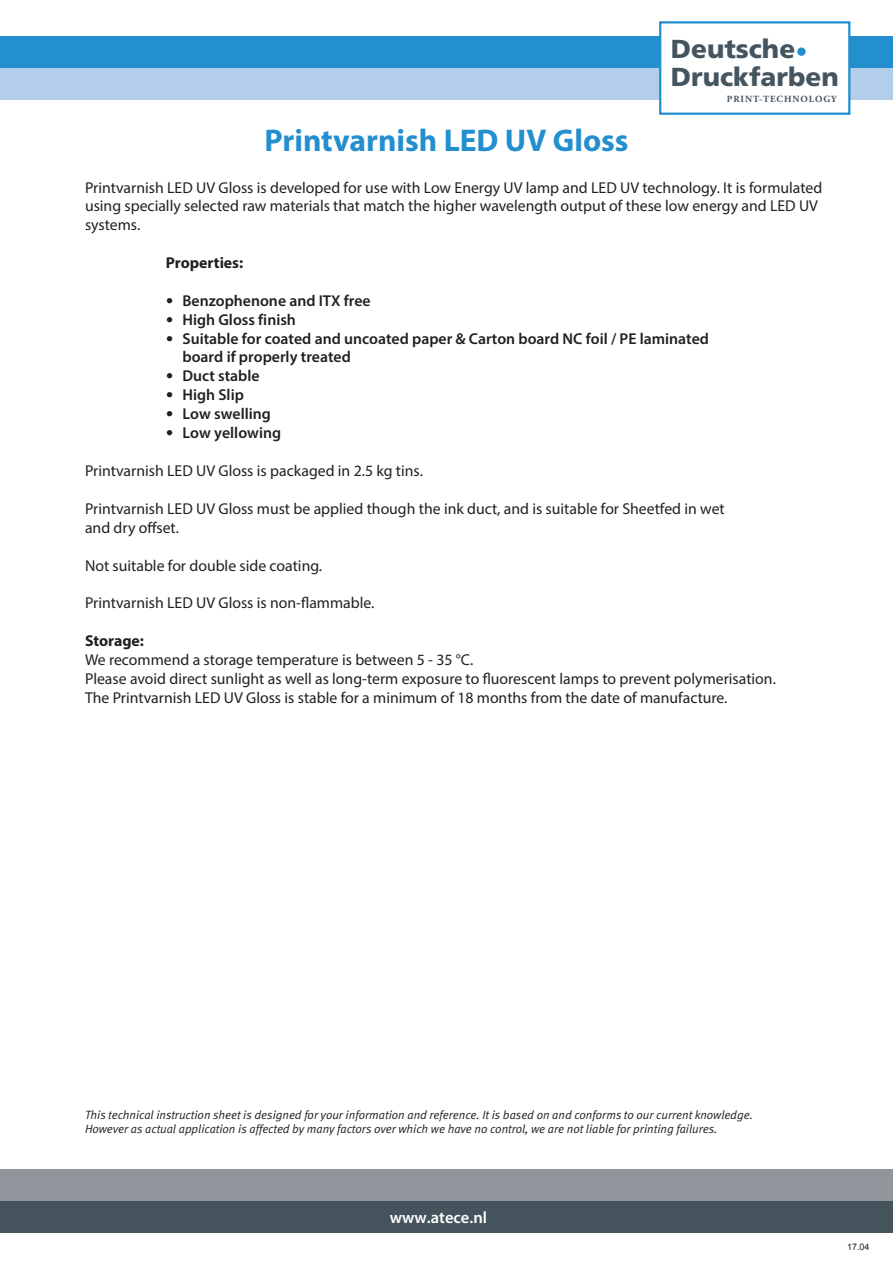
<style>
.page{position:relative;width:893px;height:1263px;background:#fff}
.page>*{position:absolute;margin:0;border:0;box-sizing:border-box;transform-origin:0 0}
.t1{font:700 31.5px "Myriad Pro";color:#238fcf}
.t2{font:900 26.1px "Frutiger LT";color:#45555f}
.t3{font:600 16.5px "Myriad Pro";color:#fff}
.t4{font:15.75px/18.9px "Myriad Pro";color:#231f20}
.t5{font:600 15.75px/18.1px "Myriad Pro";color:#231f20}
.t6{font:700 15.75px "Myriad Pro";color:#231f20}
.t7{font:italic 12px/14.4px "Meta Normal";color:#231f20}
.t8{font:700 9.45px "Adobe Garamond Pro";letter-spacing:.1em;color:#45555f}
.t9{font:9px "Arial";color:#231f20}
.s1{font-family:"Meta Normal";font-weight:400;font-size:15px}
</style>
<div class="page">
<div style="left:0;top:36px;width:893px;height:32px;background:#238fcf"></div>
<div style="left:0;top:1169px;width:893px;height:32px;background:#91959c"></div>
<div style="left:0;top:68px;width:893px;height:32px;background:#b3ceea"></div>
<div style="left:0;top:1201px;width:893px;height:32px;background:#45535c"></div>
<div style="left:659px;top:21px;width:191px;height:94px;background:#fff;border:2px solid #238fcf"></div>
<div style="left:797px;top:47px;width:9px;height:9px;background:#238fcf;border-radius:50%"></div>
<h2 class="t2" style="left:671px;top:34px;width:126px">Deutsche</h2>
<h2 class="t2" style="left:671px;top:61px;width:169px">Druckfarben</h2>
<p class="t8" style="left:727px;top:93px;width:111px">PRINT-TECHNOLOGY</p>
<h1 class="t1" style="left:264px;top:120px;width:366px">Printvarnish LED UV Gloss</h1>
<p class="t4" style="left:85px;top:178px;width:739px">Printvarnish LED UV Gloss is developed for use with Low Energy UV lamp and LED UV technology. It is formulated using specially selected raw materials that match the higher wavelength output of these low energy and LED UV systems.</p>
<p class="t6" style="left:166px;top:253px;width:79px">Properties:</p>
<p class="t5" style="left:166px;top:291px;width:206px"><span class="s1">•</span> Benzophenone and ITX free</p>
<p class="t5" style="left:166px;top:310px;width:132px"><span class="s1">•</span> High Gloss finish</p>
<p class="t5" style="left:183px;top:329px;width:528px;text-indent:-17px"><span class="s1">•</span> Suitable for coated and uncoated paper &amp; Carton board NC foil / PE laminated board if properly treated</p>
<p class="t5" style="left:166px;top:366px;width:95px"><span class="s1">•</span> Duct stable</p>
<p class="t5" style="left:166px;top:385px;width:80px"><span class="s1">•</span> High Slip</p>
<p class="t5" style="left:166px;top:404px;width:107px"><span class="s1">•</span> Low swelling</p>
<p class="t5" style="left:166px;top:423px;width:117px"><span class="s1">•</span> Low yellowing</p>
<p class="t4" style="left:85px;top:461px;width:339px">Printvarnish LED UV Gloss is packaged in 2.5 kg tins.</p>
<p class="t4" style="left:85px;top:499px;width:641px">Printvarnish LED UV Gloss must be applied though the ink duct, and is suitable for Sheetfed in wet and dry offset.</p>
<p class="t4" style="left:85px;top:556px;width:239px">Not suitable for double side coating.</p>
<p class="t4" style="left:85px;top:593px;width:291px">Printvarnish LED UV Gloss is non-flammable.</p>
<p class="t6" style="left:85px;top:631px;width:60px">Storage:</p>
<p class="t4" style="left:85px;top:650px;width:692px">We recommend a storage temperature is between 5 - 35 °C.<br>Please avoid direct sunlight as well as long-term exposure to fluorescent lamps to prevent polymerisation.<br>The Printvarnish LED UV Gloss is stable for a minimum of 18 months from the date of manufacture.</p>
<p class="t7" style="left:85px;top:1107px;width:669px">This technical instruction sheet is designed for your information and reference. It is based on and conforms to our current knowledge.<br>However as actual application is affected by many factors over which we have no control, we are not liable for printing failures.</p>
<p class="t3" style="left:390px;top:1207px;width:99px">www.atece.nl</p>
<p class="t9" style="left:847px;top:1241px;width:24px">17.04</p>
</div>
